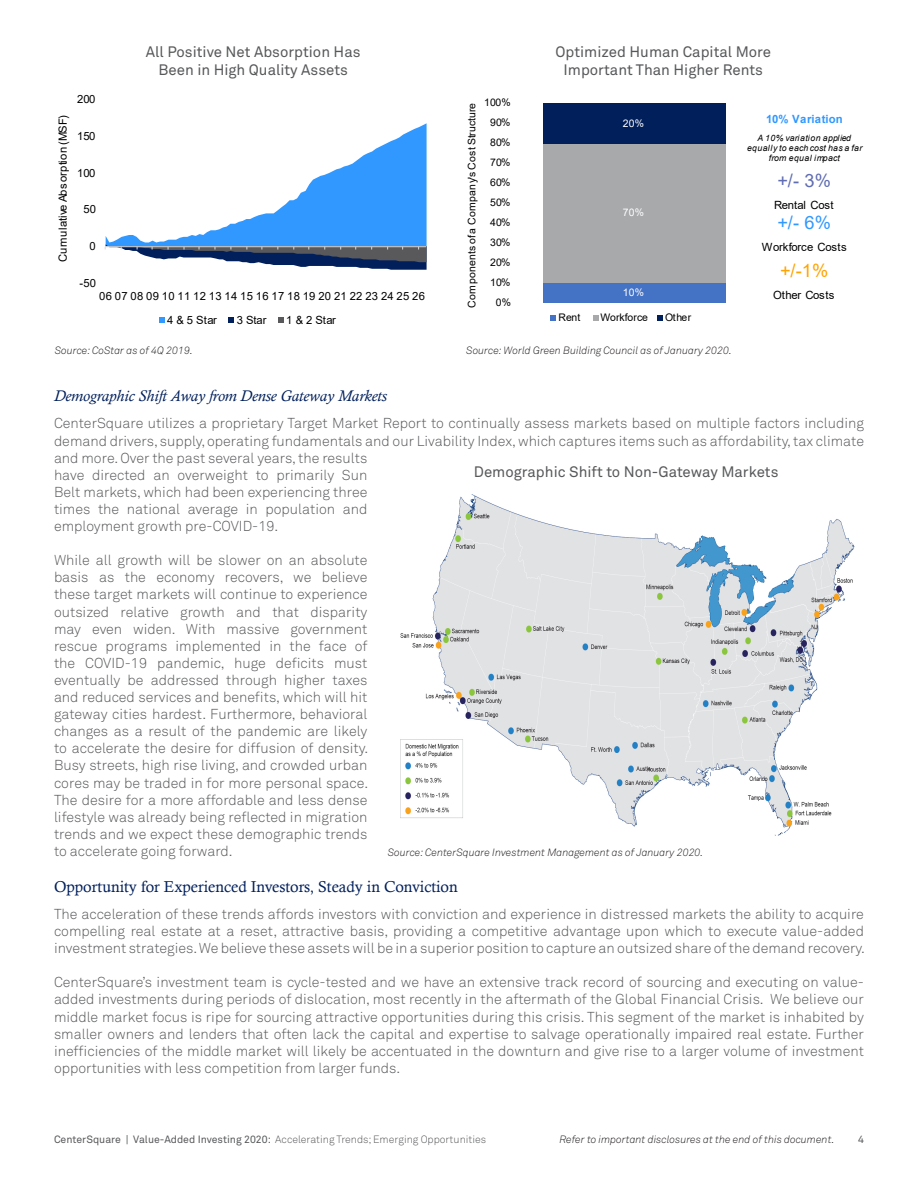
<style>
.page{position:relative;width:918px;height:1188px;background:#fff}
.page>*{position:absolute;margin:0;border:0;box-sizing:border-box;transform-origin:0 0}
.t1{font:18.3px "Arial";color:#606db2}
.t2{font:18.3px "Arial";color:#3098ff}
.t3{font:18.3px "Arial";color:#ffa300}
.t4{font:15.75px "Calisto";color:#001f5b}
.t5{font:italic 15.75px "Calisto";color:#001f5b}
.t6{font:15px/18px "Akkurat Pro";color:#57585a;text-align:center}
.t7{font:14.25px/17.1px "Akkurat Light Pro";color:#57585a;text-align:justify}
.t8{font:11.25px "Arial";letter-spacing:.025em;color:#000}
.t9{font:11.25px "Arial";letter-spacing:-.02em;color:#000}
.t10{font:700 11.25px "Arial";letter-spacing:.025em;color:#3098ff}
.t11{font:11.25px "Arial";letter-spacing:-.015em;color:#000}
.t12{font:italic 10.5px "Akkurat Light Pro";color:#231f20}
.t13{font:10.5px "Akkurat Light Pro";color:#57585a}
.t14{font:10.5px "Arial";letter-spacing:.025em;color:#000}
.t15{font:10.5px "Arial";color:#fff}
.t16{font:10.5px "Arial";color:#000}
.t17{font:10.5px "Akkurat Pro";color:#57585a}
.t18{font:italic 8.7px/9.6px "Arial";letter-spacing:.045em;color:#000;text-align:center}
.s1{font-family:"Akkurat Pro"}
</style>
<div class="page">
<div style="left:543px;top:283px;width:183px;height:20px;background:#4472c4"></div>
<div style="left:543px;top:143px;width:183px;height:140px;background:#a7a9ab"></div>
<div style="left:543px;top:103px;width:183px;height:40px;background:#001f5b"></div>
<svg style="left:551px;top:316px;width:5px;height:5px"></svg>
<svg style="left:593px;top:316px;width:6px;height:5px"></svg>
<svg style="left:658px;top:316px;width:5px;height:5px"></svg>
<svg style="left:105px;top:123px;width:322px;height:147px"></svg>
<svg style="left:159px;top:318px;width:6px;height:5px"></svg>
<svg style="left:229px;top:318px;width:5px;height:5px"></svg>
<svg style="left:278px;top:318px;width:6px;height:5px"></svg>
<img style="left:400px;top:494px;width:455px;height:342px">
<p class="t8" style="left:55px;top:262px;width:149px;rotate:-90deg">Cumulative Absorption (MSF)</p>
<p class="t6" style="left:146px;top:43px;width:216px">All Positive Net Absorption Has<br>Been in High Quality Assets</p>
<p class="t6" style="left:555px;top:43px;width:217px">Optimized Human Capital More<br>Important Than Higher Rents</p>
<p class="t8" style="left:77px;top:92px;width:20px">200</p>
<p class="t8" style="left:77px;top:128px;width:20px">150</p>
<p class="t8" style="left:77px;top:165px;width:20px">100</p>
<p class="t8" style="left:83px;top:202px;width:14px">50</p>
<p class="t8" style="left:90px;top:238px;width:8px">0</p>
<p class="t8" style="left:80px;top:275px;width:18px">-50</p>
<p class="t8" style="left:99px;top:288px;width:327px">06 07 08 09 10 11 12 13 14 15 16 17 18 19 20 21 22 23 24 25 26</p>
<p class="t14" style="left:484px;top:96px;width:28px">100%</p>
<p class="t14" style="left:465px;top:308px;width:207px;rotate:-90deg">Components of a Company's Cost Structure</p>
<p class="t10" style="left:766px;top:111px;width:78px">10% Variation</p>
<p class="t14" style="left:490px;top:115px;width:22px">90%</p>
<p class="t15" style="left:623px;top:116px;width:23px">20%</p>
<p class="t18" style="left:747px;top:134px;width:117px">A 10% variation applied equally to each cost has a far</p>
<p class="t18" style="left:769px;top:154px;width:73px">from equal impact</p>
<p class="t1" style="left:778px;top:168px;width:55px">+/- 3%</p>
<p class="t9" style="left:774px;top:198px;width:61px">Rental Cost</p>
<p class="t2" style="left:778px;top:210px;width:55px">+/- 6%</p>
<p class="t9" style="left:762px;top:239px;width:86px">Workforce Costs</p>
<p class="t3" style="left:780px;top:258px;width:50px">+/-1%</p>
<p class="t11" style="left:773px;top:287px;width:63px">Other Costs</p>
<p class="t14" style="left:490px;top:135px;width:22px">80%</p>
<p class="t14" style="left:490px;top:155px;width:22px">70%</p>
<p class="t14" style="left:490px;top:175px;width:22px">60%</p>
<p class="t14" style="left:490px;top:195px;width:22px">50%</p>
<p class="t15" style="left:623px;top:206px;width:23px">70%</p>
<p class="t14" style="left:490px;top:215px;width:22px">40%</p>
<p class="t14" style="left:490px;top:235px;width:22px">30%</p>
<p class="t14" style="left:490px;top:255px;width:22px">20%</p>
<p class="t14" style="left:490px;top:275px;width:22px">10%</p>
<p class="t15" style="left:623px;top:285px;width:23px">10%</p>
<p class="t14" style="left:496px;top:295px;width:17px">0%</p>
<p class="t8" style="left:167px;top:312px;width:51px">4 &amp; 5 Star</p>
<p class="t8" style="left:237px;top:312px;width:32px">3 Star</p>
<p class="t8" style="left:286px;top:312px;width:51px">1 &amp; 2 Star</p>
<p class="t14" style="left:558px;top:310px;width:24px">Rent</p>
<p class="t16" style="left:600px;top:310px;width:49px">Workforce</p>
<p class="t14" style="left:665px;top:310px;width:28px">Other</p>
<p class="t12" style="left:55px;top:345px;width:140px">Source: CoStar as of 4Q 2019.</p>
<p class="t12" style="left:466px;top:345px;width:267px">Source: World Green Building Council as of January 2020.</p>
<p class="t5" style="left:54px;top:387px;width:335px">Demographic Shift Away from Dense Gateway Markets</p>
<p class="t7" style="left:54px;top:415px;width:812px;text-align:left">CenterSquare utilizes a proprietary Target Market Report to continually assess markets based on multiple factors including demand drivers, supply, operating fundamentals and our Livability Index, which captures items such as affordability, tax climate and more. Over the past several years, the results<br>have directed an overweight to primarily Sun<br>Belt markets, which had been experiencing three<br>times the national average in population and<br>employment growth pre-COVID-19.</p>
<p class="t7" style="left:54px;top:552px;width:316px">While all growth will be slower on an absolute basis as the economy recovers, we believe these target markets will continue to experience outsized relative growth and that disparity may even widen. With massive government rescue programs implemented in the face of the COVID-19 pandemic, huge deficits must eventually be addressed through higher taxes and reduced services and benefits, which will hit gateway cities hardest. Furthermore, behavioral changes as a result of the pandemic are likely to accelerate the desire for diffusion of density.<br>Busy streets, high rise living, and crowded urban cores may be traded in for more personal space.<br>The desire for a more affordable and less dense lifestyle was already being reflected in migration trends and we expect these demographic trends to accelerate going forward.</p>
<p class="t4" style="left:54px;top:877px;width:405px">Opportunity for Experienced Investors, Steady in Conviction</p>
<p class="t7" style="left:54px;top:906px;width:812px">The acceleration of these trends affords investors with conviction and experience in distressed markets the ability to acquire compelling real estate at a reset, attractive basis, providing a competitive advantage upon which to execute value-added investment strategies. We believe these assets will be in a superior position to capture an outsized share of the demand recovery.</p>
<p class="t7" style="left:54px;top:974px;width:812px">CenterSquare’s investment team is cycle-tested and we have an extensive track record of sourcing and executing on value&shy;added investments during periods of dislocation, most recently in the aftermath of the Global Financial Crisis. We believe our middle market focus is ripe for sourcing attractive opportunities during this crisis. This segment of the market is inhabited by smaller owners and lenders that often lack the capital and expertise to salvage operationally impaired real estate. Further inefficiencies of the middle market will likely be accentuated in the downturn and give rise to a larger volume of investment opportunities with less competition from larger funds.</p>
<p class="t6" style="left:474px;top:463px;width:306px">Demographic Shift to Non-Gateway Markets</p>
<p class="t12" style="left:388px;top:846px;width:317px">Source: CenterSquare Investment Management as of January 2020.</p>
<p class="t13" style="left:54px;top:1133px;width:434px"><span class="s1">CenterSquare | Value-Added Investing 2020:</span> Accelerating Trends; Emerging Opportunities</p>
<p class="t12" style="left:560px;top:1133px;width:277px">Refer to important disclosures at the end of this document.</p>
<p class="t17" style="left:858px;top:1133px;width:7px">4</p>
</div>
